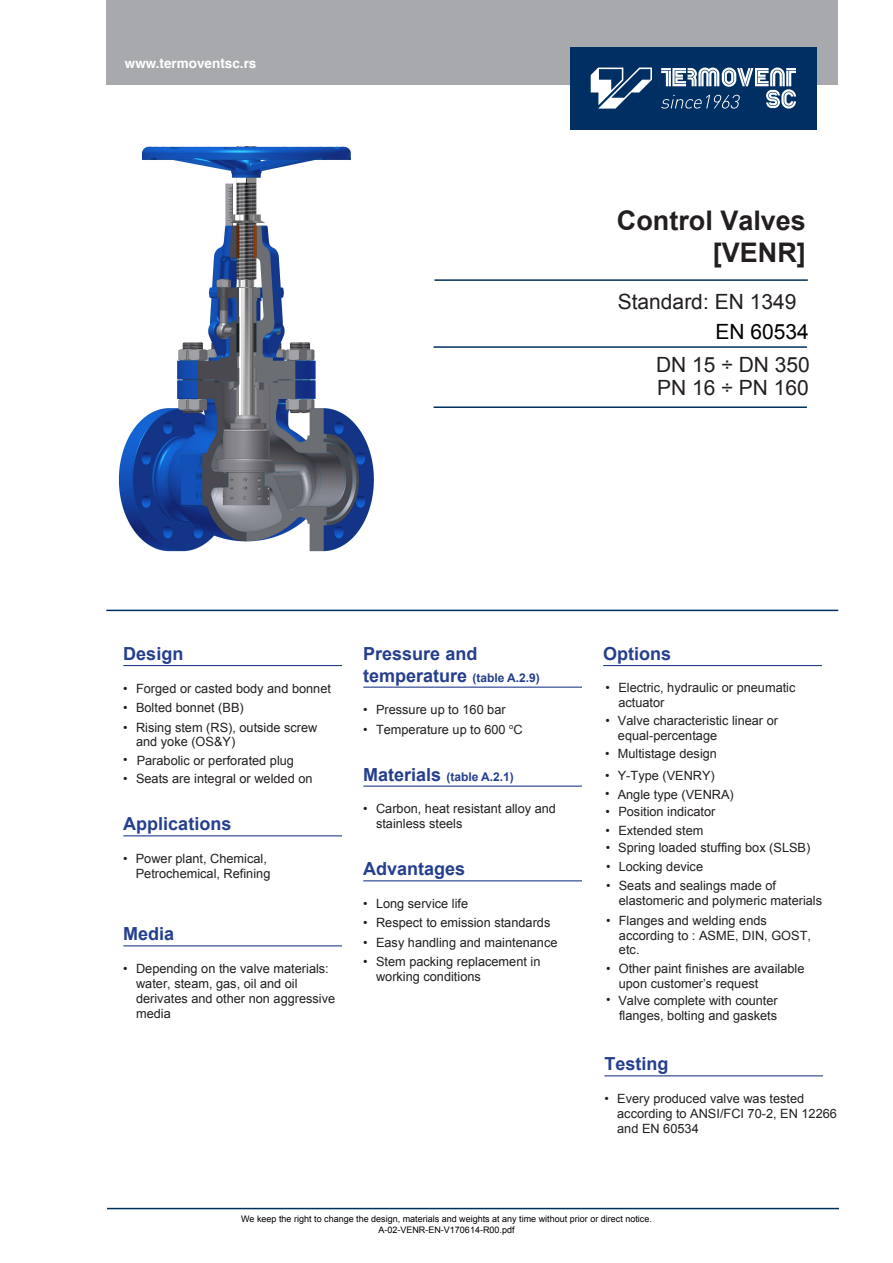
<style>
.page{position:relative;width:893px;height:1263px;background:#fff}
.page>*{position:absolute;margin:0;border:0;box-sizing:border-box;transform-origin:0 0}
.t1{font:700 27px/32.4px "Arial";color:#231f20;text-align:right}
.t2{font:21px/23.5px "Arial";color:#231f20}
.t3{font:21px "Arial";color:#000}
.t4{font:700 18px "Arial";color:#253f8e}
.t5{font:700 13.5px "Helvetica";color:#fff}
.t6{font:12.75px/14.9px "Arial";color:#231f20}
.t7{font:12.75px/14.9px "Arial";color:#231f20}
.t8{font:700 12px "Arial";color:#253f8e}
.t9{font:9px/10.8px "Arial";color:#000;text-align:center}
.s1{font-style:inherit}
.s2{font-size:18px}
</style>
<div class="page">
<div style="left:106px;top:0;width:732px;height:84px;background:#a8a9ad"></div>
<hr style="left:123px;top:665px;width:219px;height:1px;background:#253f8e">
<hr style="left:123px;top:835px;width:219px;height:1px;background:#253f8e">
<hr style="left:123px;top:945px;width:219px;height:1px;background:#253f8e">
<hr style="left:363px;top:687px;width:219px;height:1px;background:#253f8e">
<hr style="left:363px;top:785px;width:219px;height:2px;background:#253f8e">
<hr style="left:363px;top:880px;width:219px;height:1px;background:#253f8e">
<hr style="left:603px;top:665px;width:219px;height:1px;background:#253f8e">
<hr style="left:604px;top:1075px;width:219px;height:1px;background:#253f8e">
<hr style="left:434px;top:279px;width:374px;height:2px;background:#002f5e">
<hr style="left:434px;top:346px;width:373px;height:2px;background:#002f5e">
<hr style="left:434px;top:406px;width:373px;height:2px;background:#002f5e">
<hr style="left:106px;top:610px;width:732px;height:1px;background:#002f5e">
<hr style="left:107px;top:1208px;width:732px;height:1px;background:#002f5e">
<div style="left:570px;top:47px;width:246px;height:82px;background:#003063"></div>
<svg style="left:591px;top:68px;width:61px;height:41px"></svg>
<svg style="left:661px;top:68px;width:135px;height:41px"></svg>
<img style="left:118px;top:146px;width:256px;height:406px">
<p class="t5" style="left:125px;top:53px;width:133px">www.termoventsc.rs</p>
<h1 class="t1" style="left:617px;top:205px;width:191px"><span class="s1">Control</span> Valves [VENR]</h1>
<h2 class="t2" style="left:618px;top:290px;width:180px">Standard: EN 13<span class="s1">4</span>9</h2>
<h2 class="t3" style="left:716px;top:317px;width:95px">EN 60534</h2>
<h2 class="t2" style="left:656px;top:353px;width:155px">DN 15 ÷ DN 350<br>PN 16 ÷ PN 160</h2>
<h3 class="t4" style="left:123px;top:642px;width:62px">Design</h3>
<p class="t6" style="left:123px;top:681px;width:209px">• Forged or casted body and bonnet</p>
<p class="t6" style="left:123px;top:700px;width:122px">• Bolted bonnet (BB)</p>
<p class="t6" style="left:136px;top:720px;width:183px;text-indent:-13px">• Rising stem (RS), outside screw and yoke (OS&amp;Y)</p>
<p class="t7" style="left:123px;top:753px;width:172px"><span class="s1">•</span> P<span class="s1">arabolic</span> or perforated plug</p>
<p class="t6" style="left:123px;top:772px;width:191px">• Seats are integral or welded on</p>
<h3 class="t4" style="left:123px;top:812px;width:110px">Applications</h3>
<p class="t6" style="left:123px;top:851px;width:6px">•</p>
<p class="t6" style="left:136px;top:851px;width:136px">Power plant, Chemical,<br>Petrochemical, Refining</p>
<h3 class="t4" style="left:123px;top:922px;width:53px">Media</h3>
<p class="t6" style="left:136px;top:961px;width:201px;text-indent:-13px">• Depending on the valve materials: water, steam, gas, oil and oil derivates and other non aggressive media</p>
<h3 class="t4" style="left:363px;top:642px;width:116px">Pressure and</h3>
<p class="t8" style="left:363px;top:669px;width:178px"><span class="s2">temperature</span> (table A.2.9)</p>
<p class="t6" style="left:363px;top:702px;width:144px">• Pressure up to 160 bar</p>
<p class="t6" style="left:363px;top:722px;width:161px">• Temperature up to 600 <sup>o</sup>C</p>
<p class="t8" style="left:363px;top:768px;width:152px"><span class="s2">Materials</span> (table A.2.1)</p>
<p class="t6" style="left:376px;top:801px;width:182px;text-indent:-13px">• Carbon, heat resistant alloy and stainless steels</p>
<h3 class="t4" style="left:363px;top:857px;width:104px">Advantages</h3>
<p class="t6" style="left:363px;top:896px;width:106px">• Long service life</p>
<p class="t6" style="left:363px;top:916px;width:189px">• Respect to emission standards</p>
<p class="t6" style="left:363px;top:935px;width:196px">• Easy handling and maintenance</p>
<p class="t6" style="left:376px;top:955px;width:166px;text-indent:-13px">• Stem packing replacement in working conditions</p>
<h3 class="t4" style="left:603px;top:642px;width:70px">Options</h3>
<p class="t7" style="left:618px;top:681px;width:179px;text-indent:-13px">• Electric, hydraulic or pneumatic actuator</p>
<p class="t7" style="left:618px;top:713px;width:162px;line-height:15.3px;text-indent:-12px">• Valve characteristic linear or equal-percentage</p>
<p class="t6" style="left:605px;top:746px;width:113px"><span class="s1">•</span> Multistage <span class="s1">design</span></p>
<p class="t7" style="left:605px;top:769px;width:111px">• Y-Type (VENRY)</p>
<p class="t7" style="left:605px;top:787px;width:130px">• Angle type (VENRA)</p>
<p class="t7" style="left:606px;top:804px;width:111px">• Position indicator</p>
<p class="t7" style="left:606px;top:823px;width:99px">• Extended stem</p>
<p class="t7" style="left:606px;top:859px;width:99px">• Locking device</p>
<p class="t7" style="left:619px;top:878px;width:205px;text-indent:-13px">• Seats and sealings made of elastomeric and polymeric materials</p>
<p class="t7" style="left:619px;top:913px;width:194px;text-indent:-13px">• Flanges and welding ends according to : <span class="s1">ASME</span>, DIN, <span class="s1">GOST</span>, etc.</p>
<p class="t7" style="left:619px;top:961px;width:187px;text-indent:-13px">• Other paint finishes are available upon customer’s request</p>
<p class="t7" style="left:606px;top:993px;width:173px;text-align:right">• Valve complete with counter flanges, bolting and gaskets</p>
<p class="t7" style="left:606px;top:841px;width:206px">• Spring loaded stuffing box (SLSB)</p>
<h3 class="t4" style="left:604px;top:1052px;width:66px">Testing</h3>
<p class="t6" style="left:617px;top:1091px;width:221px;text-indent:-13px">• Every produced valve was tested according to ANSI/FCI 70-2, EN 12266 <span class="s1">and</span> EN 60534</p>
<p class="t9" style="left:241px;top:1214px;width:412px">We keep the right to change the design, materials and weights at any time without prior or direct notice.<br>A-02-VENR-EN-V170614-R00.pdf</p>
</div>
